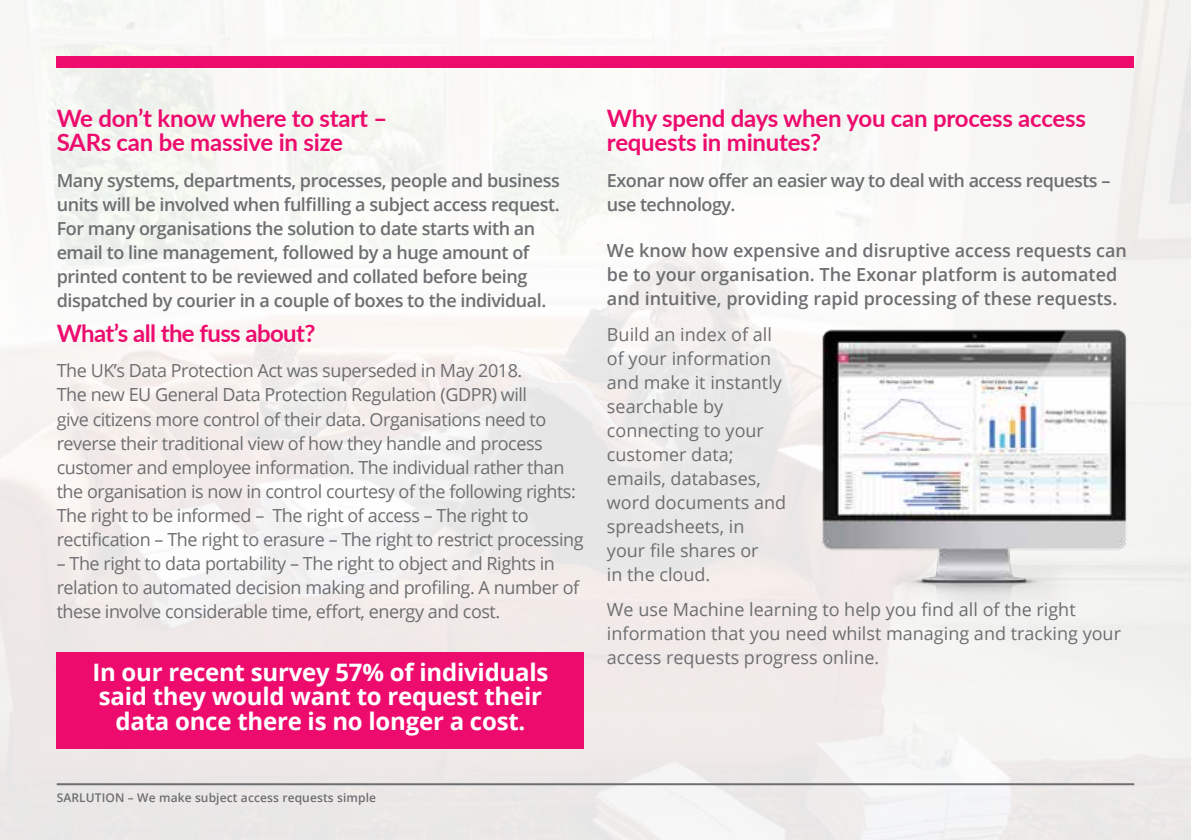
<style>
.page{position:relative;width:1191px;height:840px;background:#fff}
.page>*{position:absolute;margin:0;border:0;box-sizing:border-box;transform-origin:0 0}
.t1{font:700 24px/24px "Lato";letter-spacing:-.01em;color:#ed0c6e}
.t2{font:700 24px/24px "Open Sans";letter-spacing:-.01em;color:#fff;text-align:center}
.t3{font:18px/24px "Open Sans";letter-spacing:-.025em;color:#6d6e71}
.t4{font:600 18px/24px "Open Sans";letter-spacing:-.025em;color:#6d6e71}
.t5{font:18px/24px "Open Sans";color:#6d6e71}
.t6{font:600 18px/24px "Open Sans";color:#6d6e71}
.t7{font:600 12px "Open Sans";letter-spacing:.01em;color:#6d6e71}
</style>
<div class="page">
<img style="left:0;top:0;width:1191px;height:839px">
<hr style="left:57px;top:782px;width:1077px;height:2px;background:#6d6e71">
<div style="left:57px;top:57px;width:1077px;height:11px;background:#ed0c6e"></div>
<img style="left:799px;top:319px;width:353px;height:300px">
<div style="left:57px;top:652px;width:527px;height:96px;background:#ed0c6e"></div>
<h1 class="t1" style="left:57px;top:105px;width:332px">We don’t know where to start –<br>SARs can be massive in size</h1>
<p class="t4" style="left:57px;top:167px;width:504px">Many systems, departments, processes, people and business units will be involved when fulfilling a subject access request.<br>For many organisations the solution to date starts with an email to line management, followed by a huge amount of printed content to be reviewed and collated before being dispatched by courier in a couple of boxes to the individual.</p>
<h1 class="t1" style="left:57px;top:320px;width:260px">What’s all the fuss about?</h1>
<p class="t3" style="left:57px;top:358px;width:528px">The UK’s Data Protection Act was superseded in May 2018.<br>The new EU General Data Protection Regulation (GDPR) will<br>give citizens more control of their data. Organisations need to reverse their traditional view of how they handle and process customer and employee information. The individual rather than the organisation is now in control courtesy of the following rights:<br>The right to be informed – The right of access – The right to rectification – The right to erasure – The right to restrict processing</p>
<p class="t3" style="left:57px;top:550px;width:524px">– The right to data portability – The right to object and Rights in relation to automated decision making and profiling. A number of these involve considerable time, effort, energy and cost.</p>
<h1 class="t2" style="left:92px;top:659px;width:457px">In our recent survey 57% of individuals said they would want to request their data once there is no longer a cost.</h1>
<p class="t7" style="left:57px;top:789px;width:321px">SARLUTION – We make subject access requests simple</p>
<h1 class="t1" style="left:607px;top:105px;width:480px">Why spend days when you can process access requests in minutes?</h1>
<p class="t4" style="left:607px;top:167px;width:505px">Exonar now offer an easier way to deal with access requests – use technology.</p>
<p class="t6" style="left:607px;top:238px;width:521px">We know how expensive and disruptive access requests can be to your organisation. The Exonar platform is automated and intuitive, providing rapid processing of these requests.</p>
<p class="t5" style="left:607px;top:321px;width:181px">Build an index of all of your information and make it instantly searchable by connecting to your customer data; emails, databases, word documents and spreadsheets, in your file shares or<br>in the cloud.</p>
<p class="t5" style="left:607px;top:597px;width:515px">We use Machine learning to help you find all of the right information that you need whilst managing and tracking your access requests progress online.</p>
</div>
